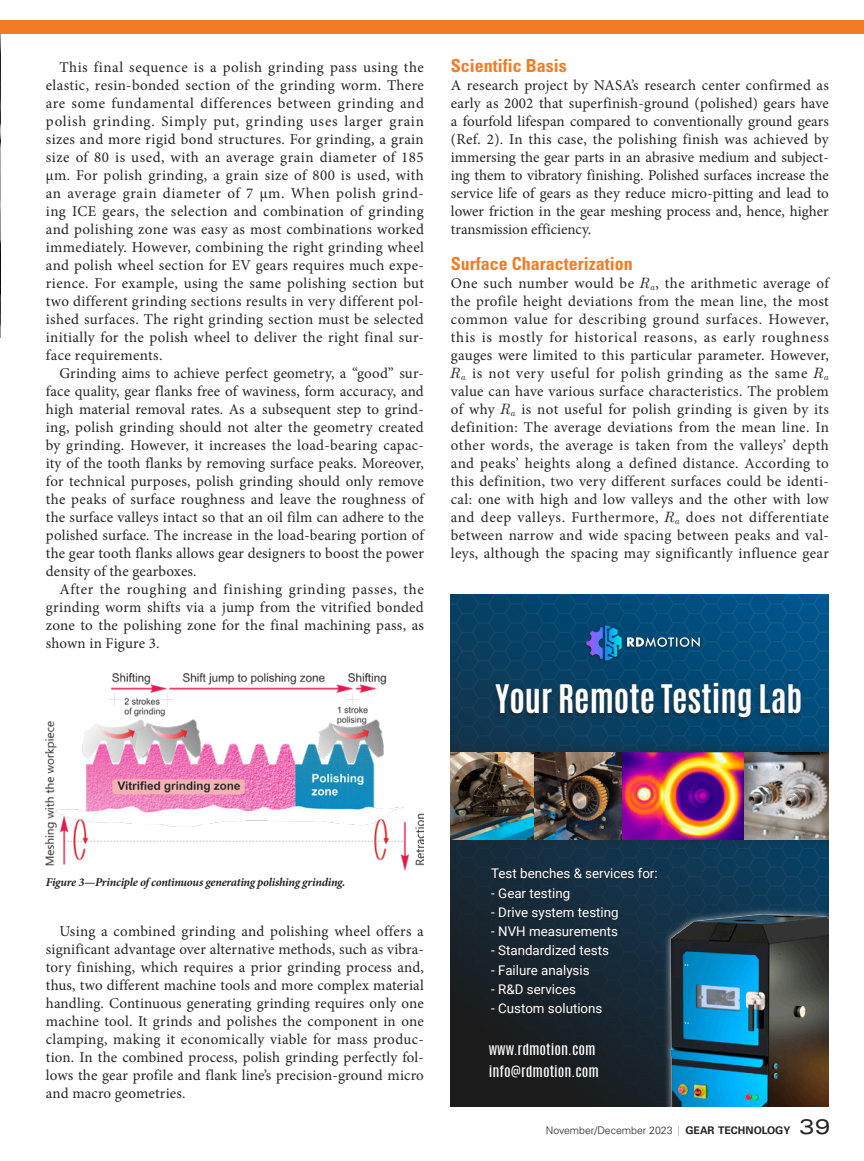
<style>
.page{position:relative;width:864px;height:1161px;background:#fff}
.page>*{position:absolute;margin:0;border:0;box-sizing:border-box;transform-origin:0 0}
.t1{font:700 32.85px "Antonio";color:#fff}
.Feature_Body_Header{font:700 condensed 18px "Univers LT Pro";color:#f17c24}
.Body_Text{font:15px/18px "Minion Pro";letter-spacing:.01em;color:#242424;text-align:justify}
.Body_Text_After_Header{font:15px/18px "Minion Pro";letter-spacing:.01em;color:#242424;text-align:justify}
.t2{font:13.35px "Roboto";color:#fff}
.t3{font:12.9px/22.2px "Antonio";color:#fff;scale:1.15 1}
.Image_Caption{font:italic 700 12px "Minion Pro";letter-spacing:-.025em;color:#242424}
.t4{font:300 10.5px "Univers LT Pro 45";color:#242424}
.s1{font-family:"MM Century New";font-style:italic}
.s2{font-family:"Univers LT Pro Thin Ult Cond";font-weight:400}
.s3{font-family:"Univers LT Pro 65";font-weight:700}
.s4{font-family:"Univers LT Pro";font-weight:400;font-stretch:expanded;font-size:21px}
</style>
<div class="page">
<img style="left:0;top:34px;width:1px;height:304px">
<img style="left:46px;top:674px;width:378px;height:196px">
<div style="left:0;top:20px;width:864px;height:14px;background:#f17c24"></div>
<img style="left:451px;top:594px;width:378px;height:513px">
<img style="left:490px;top:681px;width:314px;height:42px">
<img style="left:489px;top:867px;width:169px;height:149px">
<p class="Body_Text" style="left:46px;top:58px;width:380px;text-indent:13px">This final sequence is a polish grinding pass using the elastic, resin-bonded section of the grinding worm. There are some fundamental differences between grinding and polish grinding. Simply put, grinding uses larger grain sizes and more rigid bond structures. For grinding, a grain size of 80 is used, with an average grain diameter of 185 µm. For polish grinding, a grain size of 800 is used, with an average grain diameter of 7 µm. When polish grind&shy;ing ICE gears, the selection and combination of grinding and polishing zone was easy as most combinations worked immediately. However, combining the right grinding wheel and polish wheel section for EV gears requires much expe&shy;rience. For example, using the same polishing section but two different grinding sections results in very different pol&shy;ished surfaces. The right grinding section must be selected initially for the polish wheel to deliver the right final sur&shy;face requirements.</p>
<p class="Body_Text" style="left:46px;top:364px;width:380px;text-indent:13px">Grinding aims to achieve perfect geometry, a “good” sur&shy;face quality, gear flanks free of waviness, form accuracy, and high material removal rates. As a subsequent step to grind&shy;ing, polish grinding should not alter the geometry created by grinding. However, it increases the load-bearing capac&shy;ity of the tooth flanks by removing surface peaks. Moreover, for technical purposes, polish grinding should only remove the peaks of surface roughness and leave the roughness of the surface valleys intact so that an oil film can adhere to the polished surface. The increase in the load-bearing portion of the gear tooth flanks allows gear designers to boost the power density of the gearboxes.</p>
<p class="Body_Text" style="left:46px;top:580px;width:380px;text-indent:13px">After the roughing and finishing grinding passes, the grinding worm shifts via a jump from the vitrified bonded zone to the polishing zone for the final machining pass, as shown in Figure 3.</p>
<p class="Feature_Body_Header" style="left:451px;top:55px;width:118px">Scientific Basis</p>
<p class="Body_Text_After_Header" style="left:451px;top:76px;width:380px">A research project by NASA’s research center confirmed as early as 2002 that superfinish-ground (polished) gears have a fourfold lifespan compared to conventionally ground gears (Ref. 2). In this case, the polishing finish was achieved by immersing the gear parts in an abrasive medium and subject&shy;ing them to vibratory finishing. Polished surfaces increase the service life of gears as they reduce micro-pitting and lead to lower friction in the gear meshing process and, hence, higher transmission efficiency.</p>
<p class="Feature_Body_Header" style="left:451px;top:253px;width:184px">Surface Characterization</p>
<p class="Body_Text_After_Header" style="left:451px;top:274px;width:380px">One such number would be <span class="s1">R</span><sub>a</sub>, the arithmetic average of the profile height deviations from the mean line, the most common value for describing ground surfaces. However, this is mostly for historical reasons, as early roughness gauges were limited to this particular parameter. However, <span class="s1">R</span><sub>a</sub> is not very useful for polish grinding as the same <span class="s1">R</span><sub>a </sub>value can have various surface characteristics. The problem of why <span class="s1">R</span><sub>a</sub> is not useful for polish grinding is given by its definition: The average deviations from the mean line. In other words, the average is taken from the valleys’ depth and peaks’ heights along a defined distance. According to this definition, two very different surfaces could be identi&shy;cal: one with high and low valleys and the other with low and deep valleys. Furthermore, <span class="s1">R</span><sub>a</sub> does not differentiate between narrow and wide spacing between peaks and val&shy;leys, although the spacing may significantly influence gear</p>
<h1 class="t1" style="left:496px;top:674px;width:308px">Your Remote Testing Lab</h1>
<p class="Image_Caption" style="left:46px;top:874px;width:301px">Figure 3—Principle of continuous generating polishing grinding.</p>
<p class="Body_Text" style="left:46px;top:922px;width:380px;text-indent:13px">Using a combined grinding and polishing wheel offers a significant advantage over alternative methods, such as vibra&shy;tory finishing, which requires a prior grinding process and, thus, two different machine tools and more complex material handling. Continuous generating grinding requires only one machine tool. It grinds and polishes the component in one clamping, making it economically viable for mass produc&shy;tion. In the combined process, polish grinding perfectly fol&shy;lows the gear profile and flank line’s precision-ground micro and macro geometries.</p>
<p class="t2" style="left:491px;top:864px;width:168px">Test benches &amp; services for:</p>
<p class="t2" style="left:491px;top:884px;width:80px">- Gear testing</p>
<p class="t2" style="left:491px;top:903px;width:129px">- Drive system testing</p>
<p class="t2" style="left:491px;top:922px;width:128px">- NVH measurements</p>
<p class="t2" style="left:491px;top:941px;width:119px">- Standardized tests</p>
<p class="t2" style="left:491px;top:961px;width:100px">- Failure analysis</p>
<p class="t2" style="left:491px;top:980px;width:86px">- R&amp;D services</p>
<p class="t2" style="left:491px;top:999px;width:113px">- Custom solutions</p>
<p class="t3" style="left:489px;top:1038px;width:97px">www.rdmotion.com info@rdmotion.com</p>
<p class="t4" style="left:546px;top:1123px;width:286px">November/December 2023 <span class="s2">|</span> <span class="s3">GEAR TECHNOLOGY</span> <span class="s4">39</span></p>
</div>
